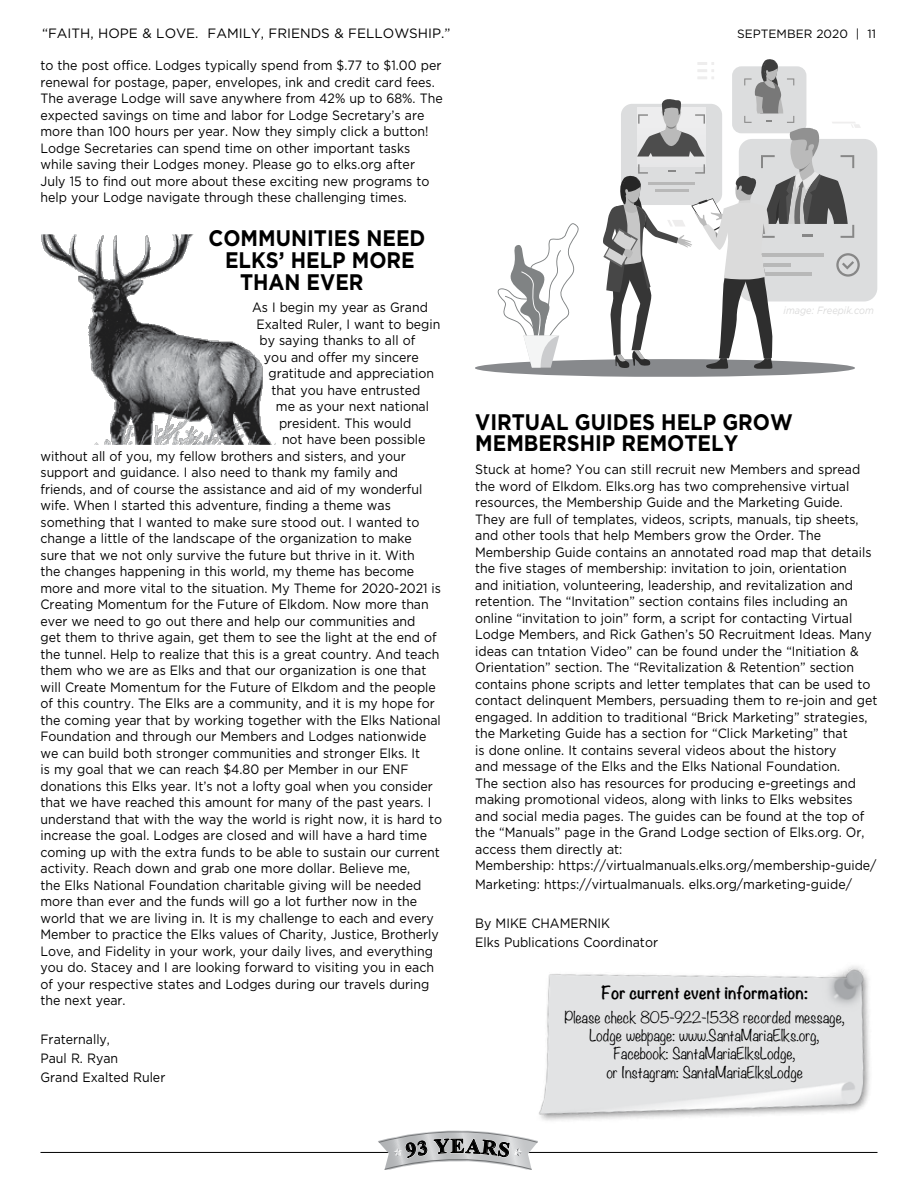
<style>
.page{position:relative;width:918px;height:1188px;background:#fff}
.page>*{position:absolute;margin:0;border:0;box-sizing:border-box;transform-origin:0 0}
.t1{font:700 22.5px/21.8px "Gotham";color:#000;scale:.9 1}
.t2{font:700 20.25px "Times New Roman";color:#000;scale:1.04 1}
.t3{font:700 16.05px "Noteworthy";color:#000}
.t4{font:300 14.25px/17.9px "Noteworthy";color:#000;text-align:center}
.t5{font:13.5px/16.5px "Gotham";color:#000;scale:.92 1}
.t6{font:13.5px "Gotham";color:#000}
.t7{font:12px "Gotham";color:#000}
.t8{font:italic 10.5px "Gotham";color:#dbdbdb;scale:.88 1}
</style>
<div class="page">
<hr style="left:40px;top:1152px;width:838px;height:1px;background:#000">
<svg style="left:378px;top:1128px;width:160px;height:15px"></svg>
<img style="left:41px;top:234px;width:235px;height:211px">
<svg style="left:475px;top:59px;width:402px;height:318px"></svg>
<img style="left:533px;top:966px;width:337px;height:165px">
<svg style="left:378px;top:1131px;width:160px;height:39px"></svg>
<p class="t6" style="left:42px;top:26px;width:410px">“FAITH, HOPE &amp; LOVE. FAMILY, FRIENDS &amp; FELLOWSHIP.”</p>
<p class="t7" style="left:737px;top:27px;width:140px">SEPTEMBER 2020 | 11</p>
<p class="t5" style="left:40px;top:57px;width:439px">to the post office. Lodges typically spend from $.77 to $1.00 per renewal for postage, paper, envelopes, ink and credit card fees.<br>The average Lodge will save anywhere from 42% up to 68%. The expected savings on time and labor for Lodge Secretary’s are more than 100 hours per year. Now they simply click a button!<br>Lodge Secretaries can spend time on other important tasks while saving their Lodges money. Please go to elks.org after July 15 to find out more about these exciting new programs to help your Lodge navigate through these challenging times.</p>
<h1 class="t1" style="left:208px;top:227px;width:243px">COMMUNITIES NEED</h1>
<h1 class="t1" style="left:225px;top:248px;width:212px">ELKS’ HELP MORE</h1>
<h1 class="t1" style="left:240px;top:270px;width:139px">THAN EVER</h1>
<p class="t5" style="left:252px;top:299px;width:193px">As I begin my year as Grand</p>
<p class="t5" style="left:256px;top:316px;width:201px">Exalted Ruler, I want to begin</p>
<p class="t5" style="left:260px;top:332px;width:171px">by saying thanks to all of</p>
<p class="t5" style="left:264px;top:349px;width:170px">you and offer my sincere</p>
<p class="t5" style="left:268px;top:365px;width:181px">gratitude and appreciation</p>
<p class="t5" style="left:271px;top:382px;width:163px">that you have entrusted</p>
<p class="t5" style="left:276px;top:398px;width:168px">me as your next national</p>
<p class="t5" style="left:279px;top:415px;width:145px">president. This would</p>
<p class="t5" style="left:282px;top:431px;width:158px">not have been possible</p>
<p class="t5" style="left:41px;top:448px;width:399px">without all of you, my fellow brothers and sisters, and your</p>
<p class="t5" style="left:41px;top:464px;width:390px">support and guidance. I also need to thank my family and</p>
<p class="t5" style="left:41px;top:481px;width:417px">friends, and of course the assistance and aid of my wonderful</p>
<p class="t5" style="left:41px;top:497px;width:382px">wife. When I started this adventure, finding a theme was</p>
<p class="t5" style="left:41px;top:514px;width:413px">something that I wanted to make sure stood out. I wanted to</p>
<p class="t5" style="left:41px;top:530px;width:405px">change a little of the landscape of the organization to make</p>
<p class="t5" style="left:41px;top:547px;width:408px">sure that we not only survive the future but thrive in it. With</p>
<p class="t5" style="left:41px;top:563px;width:408px">the changes happening in this world, my theme has become</p>
<p class="t5" style="left:41px;top:580px;width:437px">more and more vital to the situation. My Theme for 2020-2021 is</p>
<p class="t5" style="left:41px;top:596px;width:424px">Creating Momentum for the Future of Elkdom. Now more than</p>
<p class="t5" style="left:41px;top:613px;width:409px">ever we need to go out there and help our communities and</p>
<p class="t5" style="left:41px;top:629px;width:432px">get them to thrive again, get them to see the light at the end of</p>
<p class="t5" style="left:41px;top:646px;width:435px">the tunnel. Help to realize that this is a great country. And teach</p>
<p class="t5" style="left:41px;top:662px;width:421px">them who we are as Elks and that our organization is one that</p>
<p class="t5" style="left:41px;top:679px;width:431px">will Create Momentum for the Future of Elkdom and the people</p>
<p class="t5" style="left:41px;top:695px;width:430px">of this country. The Elks are a community, and it is my hope for</p>
<p class="t5" style="left:41px;top:712px;width:437px">the coming year that by working together with the Elks National</p>
<p class="t5" style="left:41px;top:728px;width:421px">Foundation and through our Members and Lodges nationwide</p>
<p class="t5" style="left:41px;top:745px;width:414px">we can build both stronger communities and stronger Elks. It</p>
<p class="t5" style="left:41px;top:761px;width:402px">is my goal that we can reach $4.80 per Member in our ENF</p>
<p class="t5" style="left:41px;top:778px;width:428px">donations this Elks year. It’s not a lofty goal when you consider</p>
<p class="t5" style="left:41px;top:794px;width:426px">that we have reached this amount for many of the past years. I</p>
<p class="t5" style="left:41px;top:811px;width:438px">understand that with the way the world is right now, it is hard to</p>
<p class="t5" style="left:41px;top:827px;width:422px">increase the goal. Lodges are closed and will have a hard time</p>
<p class="t5" style="left:41px;top:844px;width:436px">coming up with the extra funds to be able to sustain our current</p>
<p class="t5" style="left:41px;top:860px;width:403px">activity. Reach down and grab one more dollar. Believe me,</p>
<p class="t5" style="left:41px;top:877px;width:415px">the Elks National Foundation charitable giving will be needed</p>
<p class="t5" style="left:41px;top:893px;width:411px">more than ever and the funds will go a lot further now in the</p>
<p class="t5" style="left:41px;top:910px;width:429px">world that we are living in. It is my challenge to each and every</p>
<p class="t5" style="left:41px;top:926px;width:434px">Member to practice the Elks values of Charity, Justice, Brotherly</p>
<p class="t5" style="left:41px;top:943px;width:428px">Love, and Fidelity in your work, your daily lives, and everything</p>
<p class="t5" style="left:41px;top:959px;width:429px">you do. Stacey and I are looking forward to visiting you in each</p>
<p class="t5" style="left:41px;top:976px;width:424px">of your respective states and Lodges during our travels during</p>
<p class="t5" style="left:41px;top:992px;width:94px">the next year.</p>
<p class="t5" style="left:41px;top:1029px;width:137px;line-height:19.2px">Fraternally,<br>Paul R. Ryan<br>Grand Exalted Ruler</p>
<p class="t8" style="left:784px;top:305px;width:104px">image: Freepik.com</p>
<h1 class="t1" style="left:475px;top:410px;width:354px">VIRTUAL GUIDES HELP GROW<br>MEMBERSHIP REMOTELY</h1>
<p class="t5" style="left:475px;top:461px;width:439px">Stuck at home? You can still recruit new Members and spread the word of Elkdom. Elks.org has two comprehensive virtual resources, the Membership Guide and the Marketing Guide.<br>They are full of templates, videos, scripts, manuals, tip sheets, and other tools that help Members grow the Order. The Membership Guide contains an annotated road map that details the five stages of membership: invitation to join, orientation<br>and initiation, volunteering, leadership, and revitalization and retention. The “Invitation” section contains files including an online “invitation to join” form, a script for contacting Virtual Lodge Members, and Rick Gathen’s 50 Recruitment Ideas. Many ideas can tntation Video” can be found under the “Initiation &amp; Orientation” section. The “Revitalization &amp; Retention” section contains phone scripts and letter templates that can be used to contact delinquent Members, persuading them to re-join and get engaged. In addition to traditional “Brick Marketing” strategies, the Marketing Guide has a section for “Click Marketing” that<br>is done online. It contains several videos about the history<br>and message of the Elks and the Elks National Foundation.<br>The section also has resources for producing e-greetings and making promotional videos, along with links to Elks websites and social media pages. The guides can be found at the top of the “Manuals” page in the Grand Lodge section of Elks.org. Or, access them directly at:<br>Membership: https://virtualmanuals.elks.org/membership-guide/</p>
<p class="t5" style="left:475px;top:876px;width:411px">Marketing: https://virtualmanuals. elks.org/marketing-guide/</p>
<p class="t5" style="left:475px;top:913px;width:200px;line-height:19.2px">By MIKE CHAMERNIK<br>Elks Publications Coordinator</p>
<p class="t3" style="left:601px;top:978px;width:209px">For current event information:</p>
<p class="t4" style="left:564px;top:1008px;width:282px">Please check 805-922-1538 recorded message,<br>Lodge webpage: www.SantaMariaElks.org,<br>Facebook: SantaMariaElksLodge,</p>
<p class="t4" style="left:606px;top:1063px;width:198px">or Instagram: SantaMariaElksLodge</p>
<h2 class="t2" style="left:451px;top:1132px;width:15px">E</h2>
</div>
